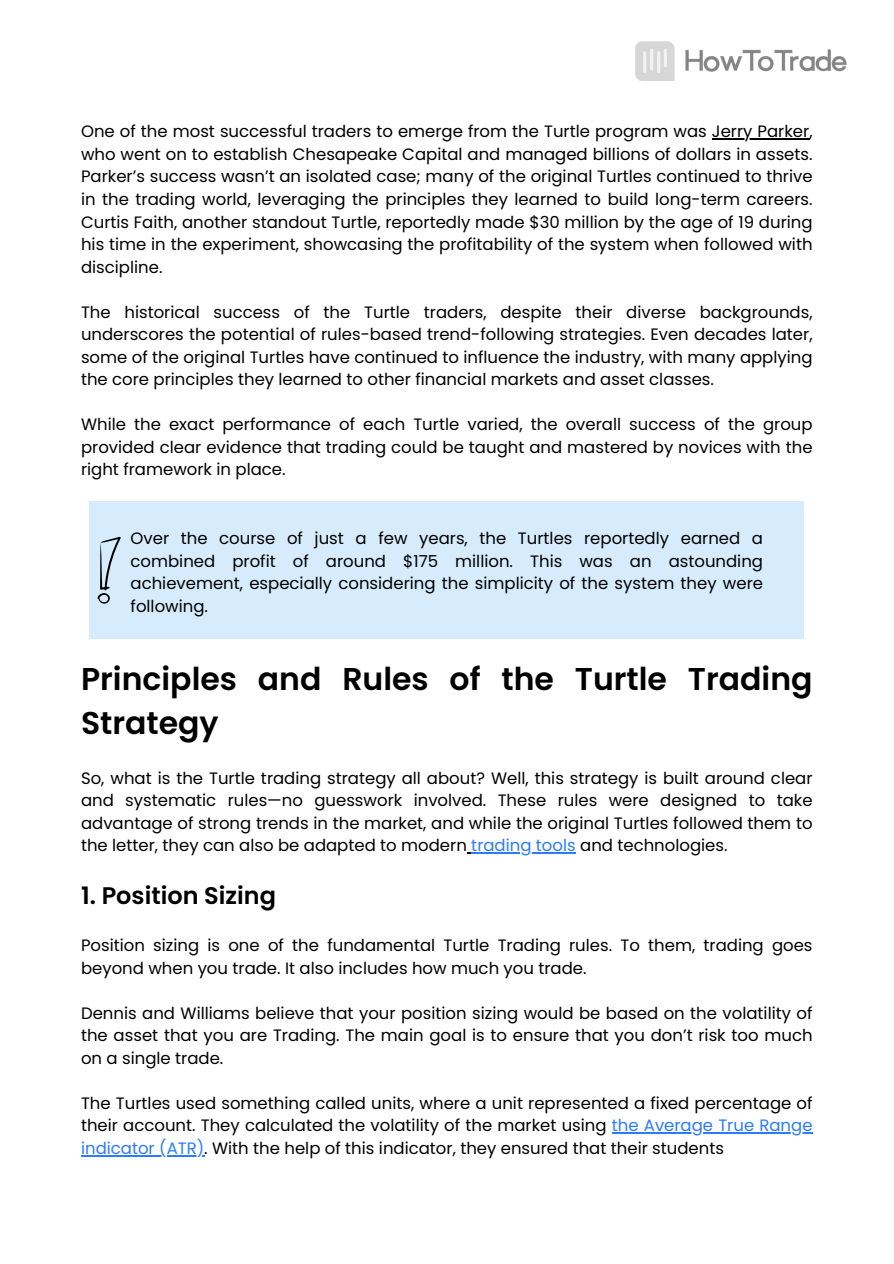
<style>
.page{position:relative;width:894px;height:1264px;background:#fff}
.page>*{position:absolute;margin:0;border:0;box-sizing:border-box;transform-origin:0 0}
.t1{font:600 31.5px/43.8px "Poppins";color:#000}
.t2{font:600 24px "Poppins";color:#000}
.t3{font:16.5px/22.5px "Poppins";color:#000;text-align:justify}
.s1{color:#2c7bfd}
</style>
<div class="page">
<img style="left:635px;top:42px;width:211px;height:39px">
<hr style="left:711px;top:139px;width:98px;height:1px;background:#000">
<hr style="left:471px;top:852px;width:104px;height:1px;background:#2c7bfd">
<hr style="left:611px;top:1132px;width:201px;height:1px;background:#2c7bfd">
<hr style="left:81px;top:1155px;width:123px;height:1px;background:#2c7bfd">
<div style="left:89px;top:501px;width:715px;height:138px;background:#d6ecfd"></div>
<svg style="left:97px;top:536px;width:24px;height:68px"></svg>
<p class="t3" style="left:81px;top:120px;width:732px">One of the most successful traders to emerge from the Turtle program was Jerry Parker,</p>
<p class="t3" style="left:81px;top:143px;width:732px">who went on to establish Chesapeake Capital and managed billions of dollars in assets.<br>Parker’s success wasn’t an isolated case; many of the original Turtles continued to thrive in the trading world, leveraging the principles they learned to build long-term careers.<br>Curtis Faith, another standout Turtle, reportedly made $30 million by the age of 19 during his time in the experiment, showcasing the profitability of the system when followed with discipline.</p>
<p class="t3" style="left:81px;top:300px;width:732px">The historical success of the Turtle traders, despite their diverse backgrounds,</p>
<p class="t3" style="left:81px;top:323px;width:732px">underscores the potential of rules-based trend-following strategies. Even decades later, some of the original Turtles have continued to influence the industry, with many applying the core principles they learned to other financial markets and asset classes.</p>
<p class="t3" style="left:81px;top:413px;width:732px">While the exact performance of each Turtle varied, the overall success of the group</p>
<p class="t3" style="left:81px;top:435px;width:732px">provided clear evidence that trading could be taught and mastered by novices with the right framework in place.</p>
<p class="t3" style="left:130px;top:527px;width:633px">Over the course of just a few years, the Turtles reportedly earned a combined profit of around $175 million. This was an astounding achievement, especially considering the simplicity of the system they were following.</p>
<p class="t1" style="left:81px;top:657px;width:732px">Principles and Rules of the Turtle Trading<br>Strategy</p>
<p class="t3" style="left:81px;top:766px;width:732px">So, what is the Turtle trading strategy all about? Well, this strategy is built around clear and systematic rules—no guesswork involved. These rules were designed to take advantage of strong trends in the market, and while the original Turtles followed them to the letter, they can also be adapted to modern <span class="s1">trading tools</span> and technologies.</p>
<h1 class="t2" style="left:81px;top:878px;width:196px">1. Position Sizing</h1>
<h1 class="t3" style="left:81px;top:934px;width:732px">Position sizing is one of the fundamental Turtle Trading rules. To them, trading goes beyond when you trade. It also includes how much you trade.</h1>
<h1 class="t3" style="left:81px;top:1001px;width:732px">Dennis and Williams believe that your position sizing would be based on the volatility of the asset that you are Trading. The main goal is to ensure that you don’t risk too much</h1>
<p class="t3" style="left:81px;top:1046px;width:144px">on a single trade.</p>
<p class="t3" style="left:81px;top:1091px;width:732px">The Turtles used something called units, where a unit represented a fixed percentage of their account. They calculated the volatility of the market using <span class="s1">the Average True Range</span></p>
<p class="t3" style="left:81px;top:1136px;width:644px"><span class="s1">indicator (ATR)</span>. With the help of this indicator, they ensured that their students</p>
</div>
